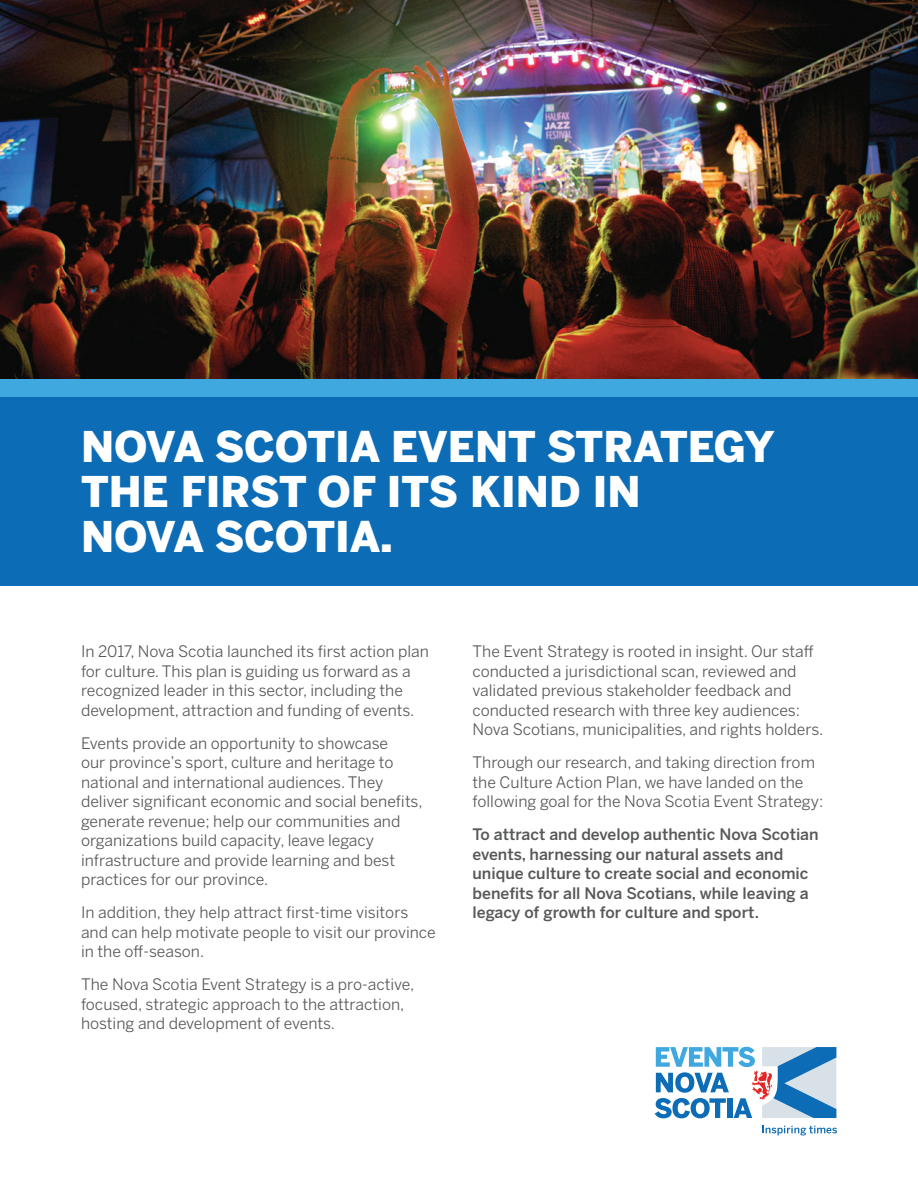
<style>
.page{position:relative;width:918px;height:1188px;background:#fff}
.page>*{position:absolute;margin:0;border:0;box-sizing:border-box;transform-origin:0 0}
.Head_1{font:900 42px/45px "Benton Sans";color:#fff}
.Body{font:15.75px/19.5px "Benton Sans";color:#57585a}
.Body-2{font:500 15.75px/19.5px "Benton Sans";color:#57585a}
</style>
<div class="page">
<img style="left:0;top:0;width:918px;height:380px">
<div style="left:0;top:397px;width:918px;height:189px;background:#0d6cb6"></div>
<div style="left:0;top:380px;width:918px;height:17px;background:#3fa8de"></div>
<svg style="left:763px;top:1126px;width:74px;height:10px"></svg>
<svg style="left:655px;top:1047px;width:181px;height:71px"></svg>
<p class="Head_1" style="left:81px;top:423px;width:695px">NOVA SCOTIA EVENT STRATEGY<br>THE FIRST OF ITS KIND IN<br>NOVA SCOTIA.</p>
<p class="Body" style="left:81px;top:642px;width:350px">In 2017, Nova Scotia launched its first action plan for culture. This plan is guiding us forward as a recognized leader in this sector, including the development, attraction and funding of events.</p>
<p class="Body" style="left:81px;top:733px;width:343px">Events provide an opportunity to showcase<br>our province’s sport, culture and heritage to national and international audiences. They deliver significant economic and social benefits, generate revenue; help our communities and organizations build capacity, leave legacy infrastructure and provide learning and best practices for our province.</p>
<p class="Body" style="left:81px;top:903px;width:356px">In addition, they help attract first-time visitors and can help motivate people to visit our province in the off-season.</p>
<p class="Body" style="left:81px;top:975px;width:335px">The Nova Scotia Event Strategy is a pro-active, focused, strategic approach to the attraction, hosting and development of events.</p>
<p class="Body" style="left:472px;top:642px;width:352px">The Event Strategy is rooted in insight. Our staff conducted a jurisdictional scan, reviewed and validated previous stakeholder feedback and conducted research with three key audiences:<br>Nova Scotians, municipalities, and rights holders.</p>
<p class="Body" style="left:472px;top:753px;width:352px">Through our research, and taking direction from the Culture Action Plan, we have landed on the following goal for the Nova Scotia Event Strategy:</p>
<p class="Body-2" style="left:472px;top:825px;width:348px">To attract and develop authentic Nova Scotian events, harnessing our natural assets and unique culture to create social and economic benefits for all Nova Scotians, while leaving a legacy of growth for culture and sport.</p>
</div>
